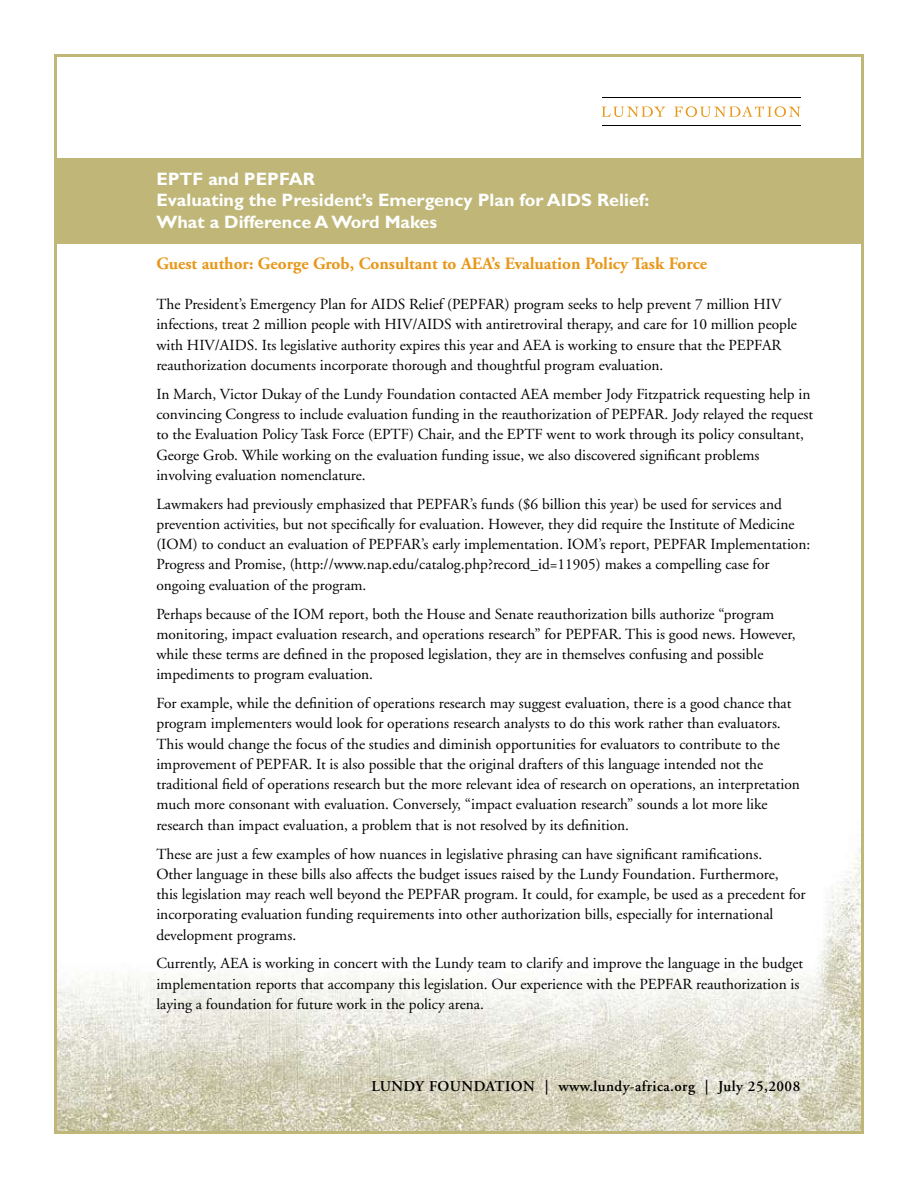
<style>
.page{position:relative;width:918px;height:1188px;background:#fff}
.page>*{position:absolute;margin:0;border:0;box-sizing:border-box;transform-origin:0 0}
.t1{font:700 18px/21.8px "Gill Sans";color:#fff}
.t2{font:700 17.25px "Adobe Garamond";color:#e89719}
.t3{font:15.3px/20.2px "Adobe Garamond";color:#000}
.t4{font:600 15px "Adobe Garamond";letter-spacing:.03em;color:#000}
</style>
<div class="page">
<img style="left:58px;top:849px;width:802px;height:281px">
<div style="left:54px;top:158px;width:810px;height:86px;background:#bfb678"></div>
<svg style="left:602px;top:106px;width:64px;height:11px"></svg>
<svg style="left:674px;top:106px;width:127px;height:11px"></svg>
<hr style="left:602px;top:97px;width:198px;height:1px;background:#000">
<hr style="left:602px;top:125px;width:198px;height:1px;background:#000">
<p class="t1" style="left:156px;top:167px;width:494px">EPTF and PEPFAR<br>Evaluating the President’s Emergency Plan for AIDS Relief:<br>What a Difference A Word Makes</p>
<p class="t2" style="left:156px;top:254px;width:552px">Guest author: George Grob, Consultant to AEA’s Evaluation Policy Task Force</p>
<p class="t3" style="left:156px;top:295px;width:642px">The President’s Emergency Plan for AIDS Relief (PEPFAR) program seeks to help prevent 7 million HIV infections, treat 2 million people with HIV/AIDS with antiretroviral therapy, and care for 10 million people with HIV/AIDS. Its legislative authority expires this year and AEA is working to ensure that the PEPFAR reauthorization documents incorporate thorough and thoughtful program evaluation.</p>
<p class="t3" style="left:156px;top:384px;width:658px">In March, Victor Dukay of the Lundy Foundation contacted AEA member Jody Fitzpatrick requesting help in convincing Congress to include evaluation funding in the reauthorization of PEPFAR. Jody relayed the request to the Evaluation Policy Task Force (EPTF) Chair, and the EPTF went to work through its policy consultant, George Grob. While working on the evaluation funding issue, we also discovered significant problems involving evaluation nomenclature.</p>
<p class="t3" style="left:156px;top:494px;width:656px">Lawmakers had previously emphasized that PEPFAR’s funds ($6 billion this year) be used for services and prevention activities, but not specifically for evaluation. However, they did require the Institute of Medicine (IOM) to conduct an evaluation of PEPFAR’s early implementation. IOM’s report, PEPFAR Implementation:<br>Progress and Promise, (http://www.nap.edu/catalog.php?record_id=11905) makes a compelling case for ongoing evaluation of the program.</p>
<p class="t3" style="left:156px;top:604px;width:641px">Perhaps because of the IOM report, both the House and Senate reauthorization bills authorize “program monitoring, impact evaluation research, and operations research” for PEPFAR. This is good news. However, while these terms are defined in the proposed legislation, they are in themselves confusing and possible impediments to program evaluation.</p>
<p class="t3" style="left:156px;top:694px;width:645px">For example, while the definition of operations research may suggest evaluation, there is a good chance that program implementers would look for operations research analysts to do this work rather than evaluators.<br>This would change the focus of the studies and diminish opportunities for evaluators to contribute to the improvement of PEPFAR. It is also possible that the original drafters of this language intended not the traditional field of operations research but the more relevant idea of research on operations, an interpretation much more consonant with evaluation. Conversely, “impact evaluation research” sounds a lot more like research than impact evaluation, a problem that is not resolved by its definition.</p>
<p class="t3" style="left:156px;top:844px;width:651px">These are just a few examples of how nuances in legislative phrasing can have significant ramifications.<br>Other language in these bills also affects the budget issues raised by the Lundy Foundation. Furthermore,<br>this legislation may reach well beyond the PEPFAR program. It could, for example, be used as a precedent for incorporating evaluation funding requirements into other authorization bills, especially for international development programs.</p>
<p class="t3" style="left:156px;top:954px;width:648px">Currently, AEA is working in concert with the Lundy team to clarify and improve the language in the budget implementation reports that accompany this legislation. Our experience with the PEPFAR reauthorization is laying a foundation for future work in the policy arena.</p>
<p class="t4" style="left:371px;top:1078px;width:430px">Lundy Foundation | www.lundy-africa.org | July 25,2008</p>
</div>
